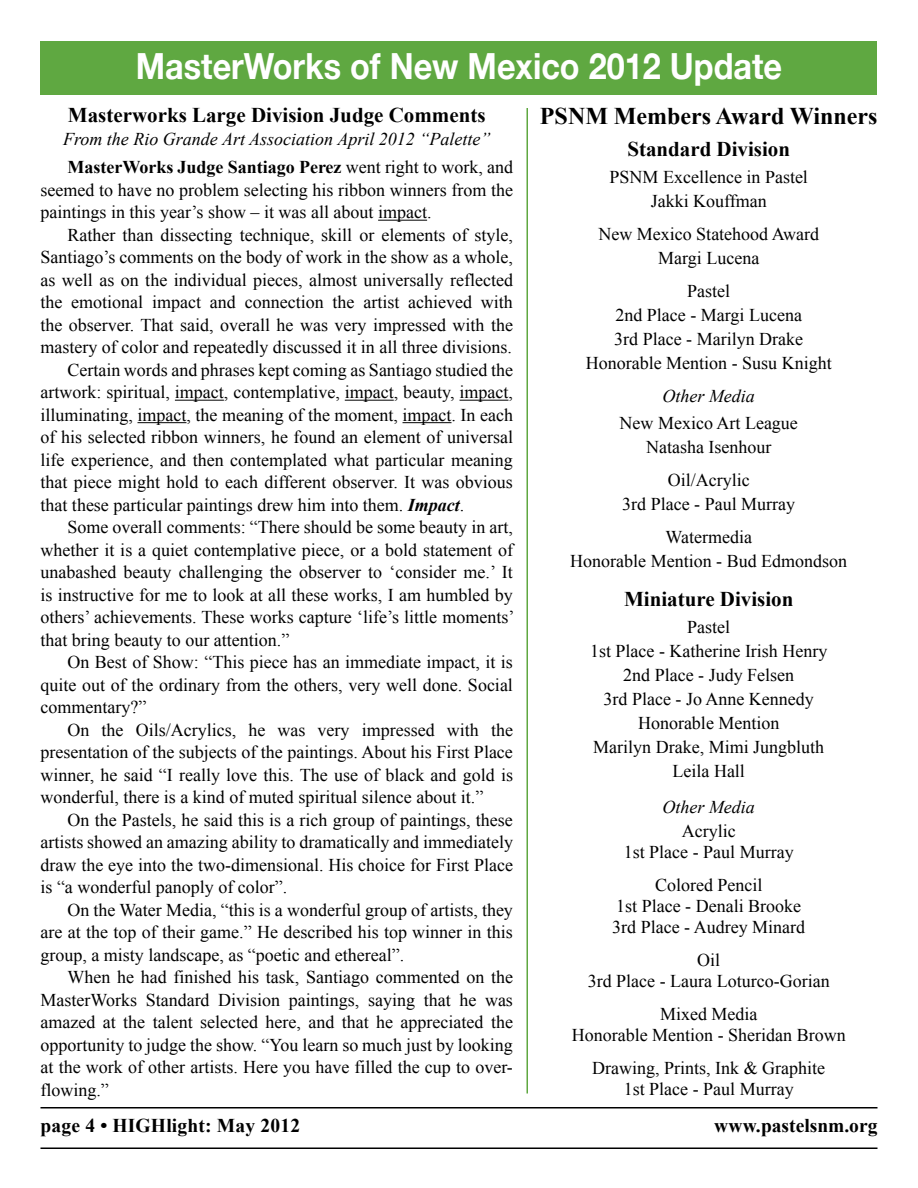
<style>
.page{position:relative;width:918px;height:1188px;background:#fff}
.page>*{position:absolute;margin:0;border:0;box-sizing:border-box;transform-origin:0 0}
.t1{font:700 36px "Helvetica Neue";color:#fff;scale:.9 1}
.t2{font:700 24px "Times New Roman";color:#000}
.t3{font:700 21px "Times New Roman";color:#000}
.t4{font:700 19.5px "Times New Roman";letter-spacing:.01em;color:#000}
.t5{font:18px/22.5px "Times New Roman";color:#000;text-align:justify}
.t6{font:italic 18px "Times New Roman";color:#000}
.s1{font-weight:700}
.s2{font-weight:700;font-style:italic}
</style>
<div class="page">
<hr style="left:40px;top:1107px;width:837px;height:1px;background:#000">
<hr style="left:40px;top:1148px;width:837px;height:1px;background:#000">
<hr style="left:378px;top:220px;width:49px;height:1px;background:#000">
<hr style="left:175px;top:400px;width:49px;height:1px;background:#000">
<hr style="left:345px;top:400px;width:49px;height:1px;background:#000">
<hr style="left:460px;top:400px;width:48px;height:1px;background:#000">
<hr style="left:138px;top:422px;width:48px;height:1px;background:#000">
<hr style="left:403px;top:422px;width:49px;height:1px;background:#000">
<div style="left:40px;top:41px;width:837px;height:54px;background:#5fa841"></div>
<hr style="left:526px;top:108px;width:2px;height:986px;background:#5fa841">
<p class="t1" style="left:136px;top:44px;width:719px">MasterWorks of New Mexico 2012 Update</p>
<p class="t2" style="left:540px;top:100px;width:339px">PSNM Members Award Winners</p>
<p class="t3" style="left:627px;top:134px;width:164px">Standard Division</p>
<p class="t5" style="left:610px;top:165px;width:200px">PSNM Excellence in Pastel</p>
<p class="t5" style="left:651px;top:189px;width:118px">Jakki Kouffman</p>
<p class="t5" style="left:598px;top:222px;width:222px">New Mexico Statehood Award</p>
<p class="t5" style="left:658px;top:246px;width:103px">Margi Lucena</p>
<p class="t5" style="left:687px;top:279px;width:45px">Pastel</p>
<p class="t5" style="left:615px;top:303px;width:188px">2nd Place - Margi Lucena</p>
<p class="t5" style="left:614px;top:327px;width:190px">3rd Place - Marilyn Drake</p>
<p class="t5" style="left:586px;top:351px;width:247px">Honorable Mention - Susu Knight</p>
<p class="t6" style="left:663px;top:383px;width:94px">Other Media</p>
<p class="t5" style="left:620px;top:411px;width:180px">New Mexico Art League</p>
<p class="t5" style="left:646px;top:435px;width:127px">Natasha Isenhour</p>
<p class="t5" style="left:668px;top:468px;width:83px">Oil/Acrylic</p>
<p class="t5" style="left:622px;top:492px;width:174px">3rd Place - Paul Murray</p>
<p class="t5" style="left:665px;top:525px;width:88px">Watermedia</p>
<p class="t5" style="left:570px;top:549px;width:278px">Honorable Mention - Bud Edmondson</p>
<p class="t3" style="left:624px;top:584px;width:171px">Miniature Division</p>
<p class="t5" style="left:687px;top:615px;width:45px">Pastel</p>
<p class="t5" style="left:590px;top:639px;width:239px">1st Place - Katherine Irish Henry</p>
<p class="t5" style="left:623px;top:663px;width:172px">2nd Place - Judy Felsen</p>
<p class="t5" style="left:604px;top:687px;width:212px">3rd Place - Jo Anne Kennedy</p>
<p class="t5" style="left:638px;top:711px;width:143px">Honorable Mention</p>
<p class="t5" style="left:593px;top:735px;width:232px">Marilyn Drake, Mimi Jungbluth</p>
<p class="t5" style="left:673px;top:759px;width:74px">Leila Hall</p>
<p class="t6" style="left:663px;top:794px;width:94px">Other Media</p>
<p class="t5" style="left:682px;top:819px;width:55px">Acrylic</p>
<p class="t5" style="left:624px;top:840px;width:171px">1st Place - Paul Murray</p>
<p class="t5" style="left:655px;top:873px;width:109px">Colored Pencil</p>
<p class="t5" style="left:616px;top:894px;width:186px">1st Place - Denali Brooke</p>
<p class="t5" style="left:612px;top:915px;width:194px">3rd Place - Audrey Minard</p>
<p class="t5" style="left:697px;top:948px;width:25px">Oil</p>
<p class="t5" style="left:588px;top:969px;width:243px">3rd Place - Laura Loturco-Gorian</p>
<p class="t5" style="left:660px;top:1002px;width:99px">Mixed Media</p>
<p class="t5" style="left:572px;top:1023px;width:275px">Honorable Mention - Sheridan Brown</p>
<p class="t5" style="left:592px;top:1056px;width:234px">Drawing, Prints, Ink &amp; Graphite</p>
<p class="t5" style="left:624px;top:1077px;width:171px">1st Place - Paul Murray</p>
<p class="t3" style="left:68px;top:101px;width:419px">Masterworks Large Division Judge Comments</p>
<p class="t6" style="left:63px;top:126px;width:429px">From the Rio Grande Art Association April 2012 “Palette”</p>
<p class="t5" style="left:40px;top:156px;width:474px;text-indent:27px"><span class="s1">MasterWorks Judge Santiago Perez</span> went right to work, and seemed to have no problem selecting his ribbon winners from the paintings in this year’s show – it was all about impact.</p>
<p class="t5" style="left:40px;top:223px;width:474px;text-indent:27px">Rather than dissecting technique, skill or elements of style, Santiago’s comments on the body of work in the show as a whole, as well as on the individual pieces, almost universally reflected the emotional impact and connection the artist achieved with the observer. That said, overall he was very impressed with the mastery of color and repeatedly discussed it in all three divisions.</p>
<p class="t5" style="left:40px;top:358px;width:474px;text-indent:27px">Certain words and phrases kept coming as Santiago studied the artwork: spiritual, impact, contemplative, impact, beauty, impact, illuminating, impact, the meaning of the moment, impact. In each of his selected ribbon winners, he found an element of universal life experience, and then contemplated what particular meaning that piece might hold to each different observer. It was obvious that these particular paintings drew him into them. <span class="s2">Impact</span>.</p>
<p class="t5" style="left:40px;top:516px;width:475px;text-indent:27px">Some overall comments: “There should be some beauty in art, whether it is a quiet contemplative piece, or a bold statement of unabashed beauty challenging the observer to ‘consider me.’ It is instructive for me to look at all these works, I am humbled by others’ achievements. These works capture ‘life’s little moments’ that bring beauty to our attention.”</p>
<p class="t5" style="left:40px;top:651px;width:474px;text-indent:27px">On Best of Show: “This piece has an immediate impact, it is quite out of the ordinary from the others, very well done. Social commentary?”</p>
<p class="t5" style="left:40px;top:718px;width:474px;text-indent:27px">On the Oils/Acrylics, he was very impressed with the presentation of the subjects of the paintings. About his First Place winner, he said “I really love this. The use of black and gold is wonderful, there is a kind of muted spiritual silence about it.”</p>
<p class="t5" style="left:40px;top:808px;width:474px;text-indent:27px">On the Pastels, he said this is a rich group of paintings, these artists showed an amazing ability to dramatically and immediately draw the eye into the two-dimensional. His choice for First Place is “a wonderful panoply of color”.</p>
<p class="t5" style="left:40px;top:898px;width:474px;text-indent:27px">On the Water Media, “this is a wonderful group of artists, they are at the top of their game.” He described his top winner in this group, a misty landscape, as “poetic and ethereal”.</p>
<p class="t5" style="left:40px;top:966px;width:474px;text-indent:27px">When he had finished his task, Santiago commented on the MasterWorks Standard Division paintings, saying that he was amazed at the talent selected here, and that he appreciated the opportunity to judge the show. “You learn so much just by looking at the work of other artists. Here you have filled the cup to over&shy;flowing.”</p>
<p class="t4" style="left:40px;top:1112px;width:261px">page 4 • HIGHlight: May 2012</p>
<p class="t4" style="left:714px;top:1112px;width:165px">www.pastelsnm.org</p>
</div>
